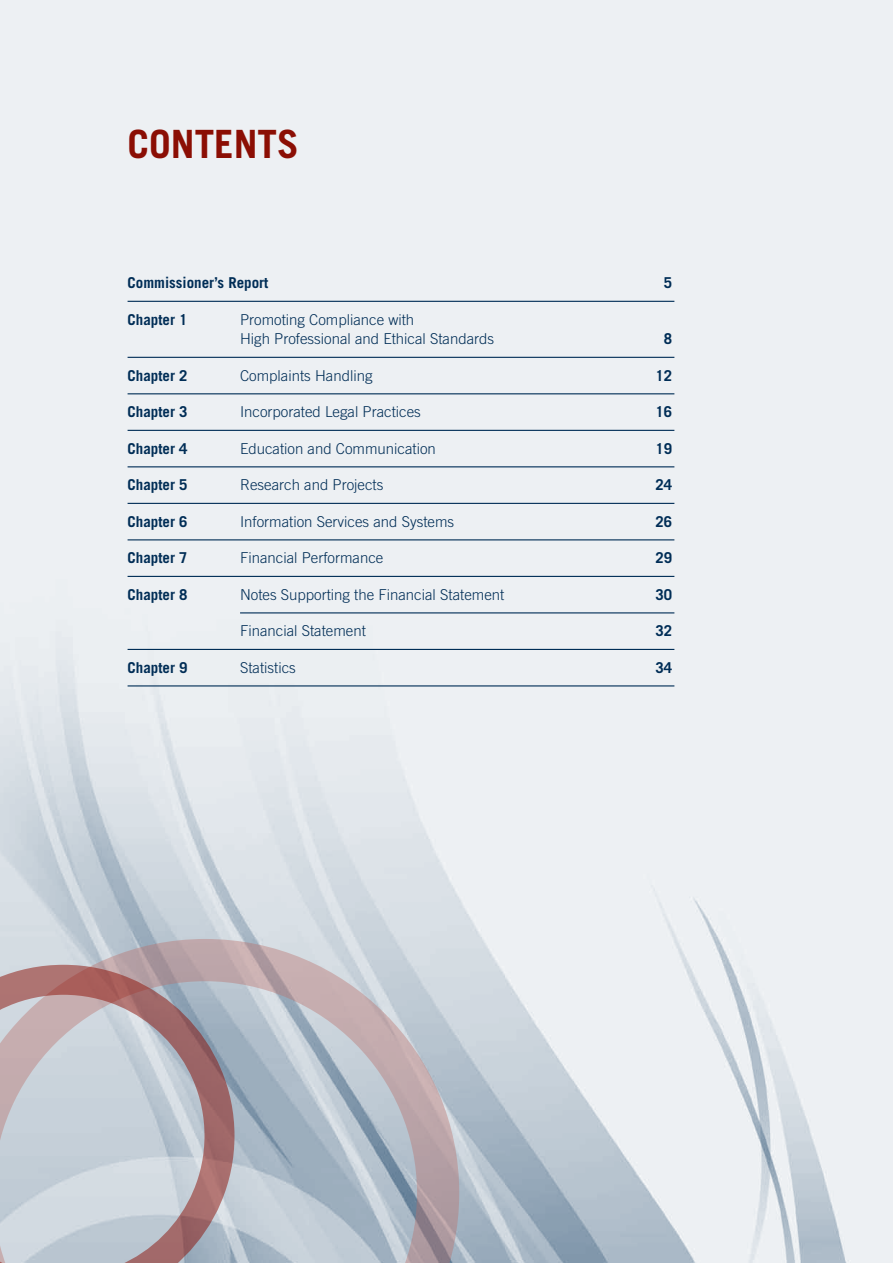
<style>
.page{position:relative;width:893px;height:1263px;background:#edf0f3}
.page>*{position:absolute;margin:0;border:0;box-sizing:border-box;transform-origin:0 0}
.t1{font:700 39px "Trade Gothic";color:#8b0e04}
.t2{font:300 15px/19.5px "Trade Gothic";color:#002d56}
.t3{font:700 15px "Trade Gothic";color:#002d56}
</style>
<div class="page">
<img style="left:0;top:539px;width:846px;height:724px">
<svg style="left:0;top:939px;width:459px;height:324px;background:#b8bcc5"></svg>
<svg style="left:0;top:965px;width:234px;height:298px;background:#bcb5bc"></svg>
<hr style="left:128px;top:301px;width:546px;height:1px;background:#002d56">
<hr style="left:128px;top:357px;width:546px;height:1px;background:#002d56">
<hr style="left:128px;top:393px;width:546px;height:1px;background:#002d56">
<hr style="left:128px;top:430px;width:546px;height:1px;background:#002d56">
<hr style="left:128px;top:466px;width:546px;height:1px;background:#002d56">
<hr style="left:128px;top:503px;width:546px;height:1px;background:#002d56">
<hr style="left:128px;top:539px;width:546px;height:1px;background:#002d56">
<hr style="left:128px;top:576px;width:546px;height:1px;background:#002d56">
<hr style="left:240px;top:612px;width:434px;height:1px;background:#002d56">
<hr style="left:128px;top:649px;width:546px;height:1px;background:#002d56">
<hr style="left:128px;top:685px;width:546px;height:1px;background:#002d56">
<h1 class="t1" style="left:128px;top:120px;width:44px">Contents</h1>
<p class="t3" style="left:128px;top:273px;width:142px">Commissioner’s Report</p>
<p class="t3" style="left:664px;top:273px;width:10px">5</p>
<p class="t3" style="left:128px;top:310px;width:62px">Chapter 1</p>
<p class="t2" style="left:240px;top:309px;width:256px">Promoting Compliance with<br>H igh Professional and Ethical Standards</p>
<p class="t3" style="left:664px;top:329px;width:10px">8</p>
<p class="t3" style="left:128px;top:366px;width:62px">Chapter 2</p>
<p class="t2" style="left:240px;top:365px;width:134px">Complaints Handling</p>
<p class="t3" style="left:655px;top:366px;width:18px">12</p>
<p class="t3" style="left:128px;top:402px;width:62px">Chapter 3</p>
<p class="t2" style="left:240px;top:402px;width:182px">I ncorporated Legal Practices</p>
<p class="t3" style="left:655px;top:402px;width:18px">16</p>
<p class="t3" style="left:128px;top:439px;width:62px">Chapter 4</p>
<p class="t2" style="left:240px;top:438px;width:197px">Education and Communication</p>
<p class="t3" style="left:655px;top:439px;width:18px">19</p>
<p class="t3" style="left:128px;top:475px;width:62px">Chapter 5</p>
<p class="t2" style="left:240px;top:475px;width:145px">R esearch and Projects</p>
<p class="t3" style="left:655px;top:475px;width:18px">24</p>
<p class="t3" style="left:128px;top:512px;width:62px">Chapter 6</p>
<p class="t2" style="left:240px;top:511px;width:216px">I nformation Services and Systems</p>
<p class="t3" style="left:655px;top:512px;width:18px">26</p>
<p class="t3" style="left:128px;top:548px;width:62px">Chapter 7</p>
<p class="t2" style="left:240px;top:548px;width:145px">Financial Performance</p>
<p class="t3" style="left:655px;top:548px;width:18px">29</p>
<p class="t3" style="left:128px;top:585px;width:62px">Chapter 8</p>
<p class="t2" style="left:240px;top:584px;width:266px">Notes Supporting the Financial Statement</p>
<p class="t3" style="left:655px;top:585px;width:18px">30</p>
<p class="t2" style="left:240px;top:621px;width:127px">Financial Statement</p>
<p class="t3" style="left:655px;top:621px;width:18px">32</p>
<p class="t3" style="left:128px;top:658px;width:62px">Chapter 9</p>
<p class="t2" style="left:240px;top:657px;width:57px">Statistics</p>
<p class="t3" style="left:655px;top:658px;width:18px">34</p>
</div>
